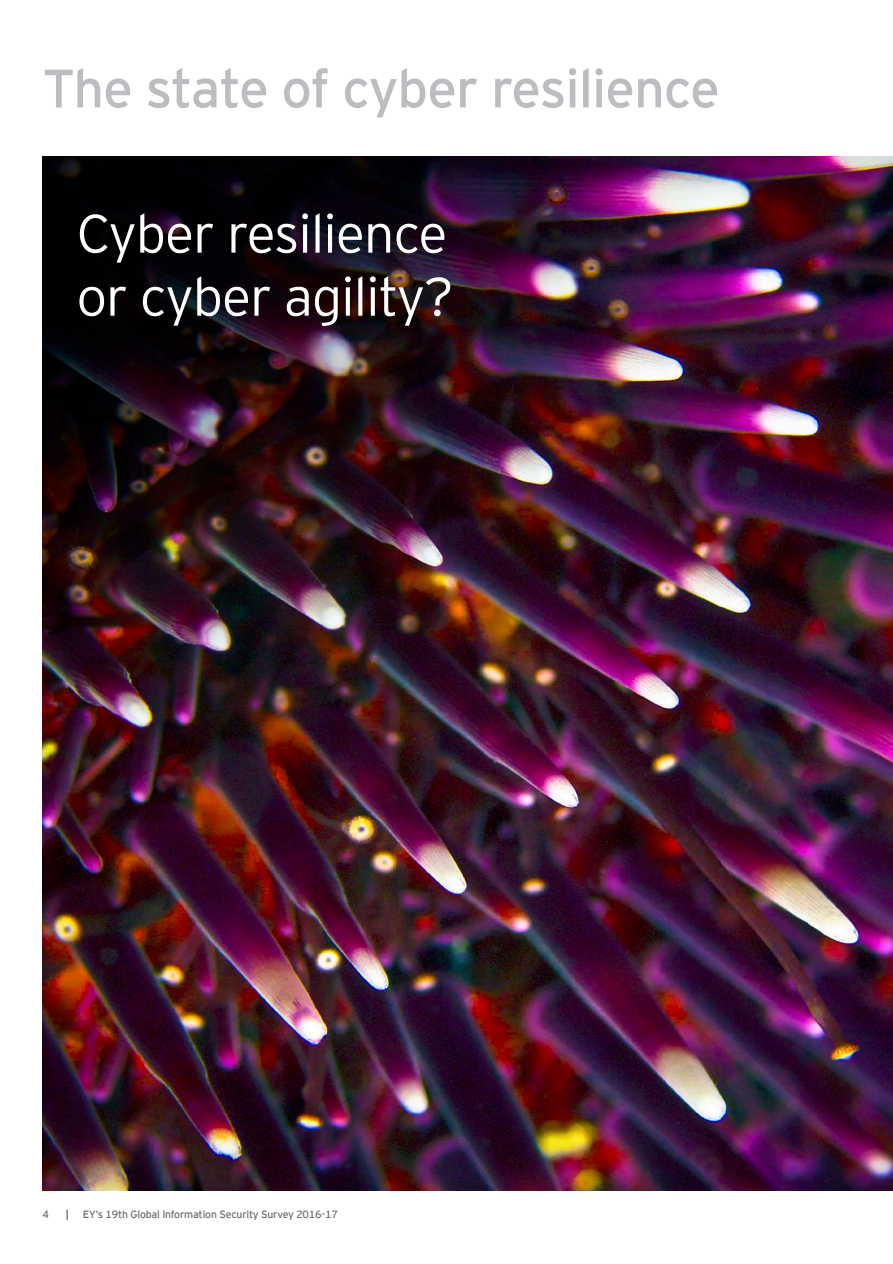
<style>
.page{position:relative;width:893px;height:1264px;background:#fff}
.page>*{position:absolute;margin:0;border:0;box-sizing:border-box;transform-origin:0 0}
.Body_copy{font:300 54px/63px "EY Interstate";letter-spacing:-.02em;color:#fff}
.Headline_1{font:54px "EY Interstate";letter-spacing:-.02em;color:#bcbdc0}
.Page_No_s_Left{font:10.5px "EY Interstate";letter-spacing:-.02em;color:#6c6d70}
.t1{font:700 10.5px "EY Interstate";color:#6c6d70}
</style>
<div class="page">
<img style="left:42px;top:156px;width:850px;height:1034px">
<p class="Headline_1" style="left:42px;top:50px;width:678px">The state of cyber resilience</p>
<p class="Body_copy" style="left:76px;top:199px;width:379px">Cyber resilience or cyber agility?</p>
<p class="Page_No_s_Left" style="left:42px;top:1206px;width:8px">4</p>
<p class="t1" style="left:66px;top:1206px;width:4px">|</p>
<p class="Page_No_s_Left" style="left:83px;top:1206px;width:256px">EY’s 19th Global Information Security Survey 2016-17</p>
</div>
